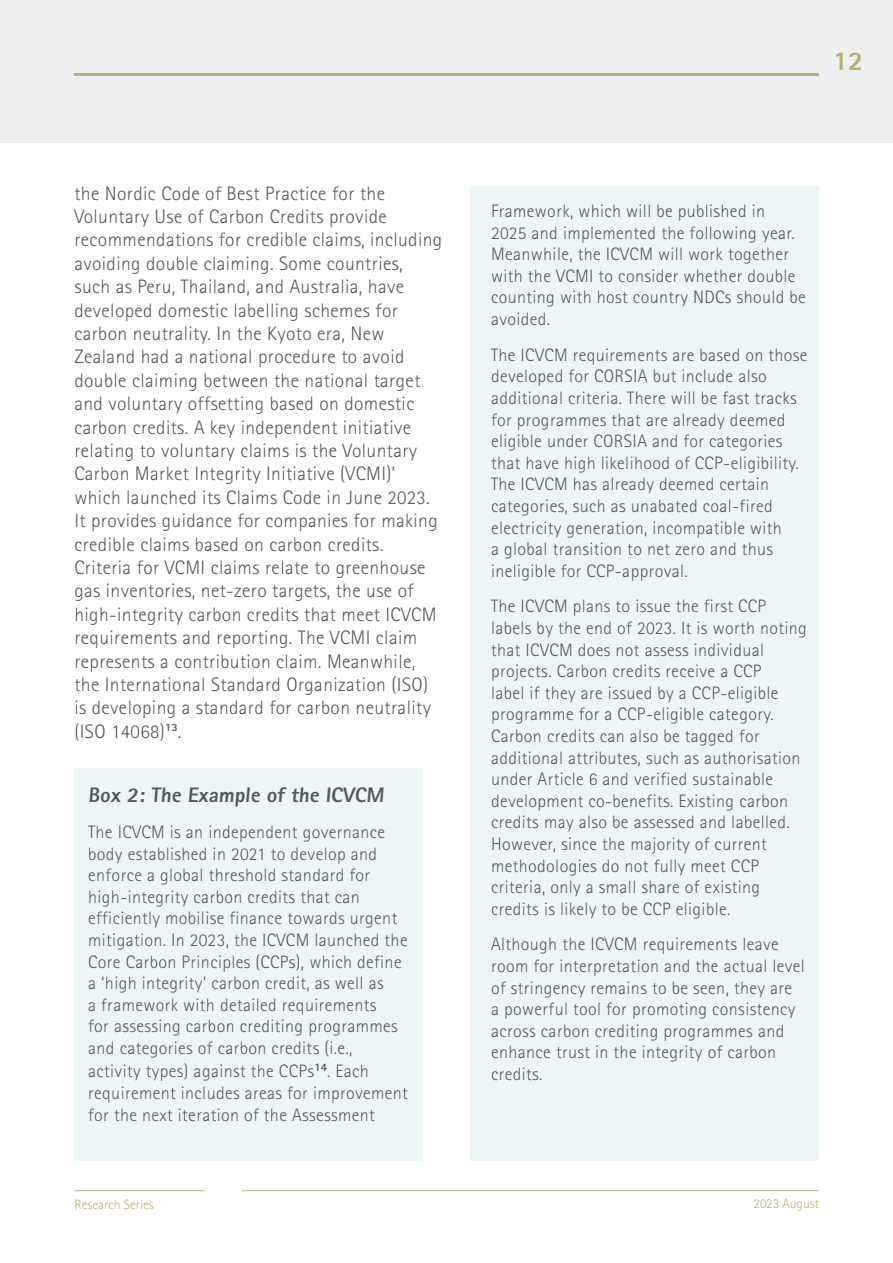
<style>
.page{position:relative;width:893px;height:1263px;background:#fff}
.page>*{position:absolute;margin:0;border:0;box-sizing:border-box;transform-origin:0 0}
.t1{font:800 27px "Rotis Sans Serif Std";color:#baaf75}
.t2{font:800 21px "Rotis Sans Serif Std";color:#57585a}
.t3{font:300 19.5px/23.4px "Rotis Sans Serif Std";letter-spacing:.02em;color:#57585a}
.t4{font:300 18px/21.6px "Rotis Sans Serif Std";letter-spacing:.02em;color:#57585a}
.t5{font:300 13.5px "Rotis Sans Serif Std";color:#baaf75}
</style>
<div class="page">
<div style="left:0;top:0;width:893px;height:142px;background:#edeff0"></div>
<hr style="left:0;top:0;width:1px;height:143px;background:#baaf75">
<hr style="left:74px;top:73px;width:745px;height:3px;background:#baaf75">
<div style="left:470px;top:186px;width:349px;height:975px;background:#edf6f7"></div>
<div style="left:74px;top:769px;width:349px;height:392px;background:#edf6f7"></div>
<hr style="left:74px;top:1190px;width:131px;height:1px;background:#baaf75">
<hr style="left:242px;top:1190px;width:577px;height:1px;background:#baaf75">
<p class="t1" style="left:833px;top:44px;width:32px">12</p>
<p class="t3" style="left:74px;top:181px;width:369px">the Nordic Code of Best Practice for the Voluntary Use of Carbon Credits provide recommendations for credible claims, including avoiding double claiming. Some countries, such as Peru, Thailand, and Australia, have developed domestic labelling schemes for carbon neutrality. In the Kyoto era, New Zealand had a national procedure to avoid double claiming between the national target and voluntary offsetting based on domestic carbon credits. A key independent initiative relating to voluntary claims is the Voluntary Carbon Market Integrity Initiative (VCMI)’ which launched its Claims Code in June 2023.<br>It provides guidance for companies for making credible claims based on carbon credits.<br>Criteria for VCMI claims relate to greenhouse gas inventories, net-zero targets, the use of high-integrity carbon credits that meet ICVCM requirements and reporting. The VCMI claim represents a contribution claim. Meanwhile, the International Standard Organization (ISO) is developing a standard for carbon neutrality (ISO 14068)<sup>13</sup>.</p>
<p class="t2" style="left:88px;top:782px;width:300px">Box 2: The Example of the ICVCM</p>
<p class="t4" style="left:88px;top:821px;width:321px">The ICVCM is an independent governance body established in 2021 to develop and enforce a global threshold standard for high-integrity carbon credits that can efficiently mobilise finance towards urgent mitigation. In 2023, the ICVCM launched the Core Carbon Principles (CCPs), which define a ‘high integrity’ carbon credit, as well as<br>a framework with detailed requirements<br>for assessing carbon crediting programmes and categories of carbon credits (i.e.,</p>
<p class="t4" style="left:88px;top:1060px;width:321px">activity types) against the CCPs<sup>14</sup>. Each requirement includes areas for improvement for the next iteration of the Assessment</p>
<p class="t4" style="left:491px;top:200px;width:316px">Framework, which will be published in<br>2025 and implemented the following year.<br>Meanwhile, the ICVCM will work together with the VCMI to consider whether double counting with host country NDCs should be avoided.</p>
<p class="t4" style="left:491px;top:344px;width:318px">The ICVCM requirements are based on those developed for CORSIA but include also additional criteria. There will be fast tracks for programmes that are already deemed eligible under CORSIA and for categories that have high likelihood of CCP-eligibility.<br>The ICVCM has already deemed certain categories, such as unabated coal-fired electricity generation, incompatible with<br>a global transition to net zero and thus ineligible for CCP-approval.</p>
<p class="t4" style="left:491px;top:595px;width:317px">The ICVCM plans to issue the first CCP labels by the end of 2023. It is worth noting that ICVCM does not assess individual projects. Carbon credits receive a CCP<br>label if they are issued by a CCP-eligible programme for a CCP-eligible category.<br>Carbon credits can also be tagged for additional attributes, such as authorisation under Article 6 and verified sustainable development co-benefits. Existing carbon credits may also be assessed and labelled.<br>However, since the majority of current methodologies do not fully meet CCP criteria, only a small share of existing credits is likely to be CCP eligible.</p>
<p class="t4" style="left:491px;top:933px;width:315px">Although the ICVCM requirements leave room for interpretation and the actual level of stringency remains to be seen, they are<br>a powerful tool for promoting consistency across carbon crediting programmes and enhance trust in the integrity of carbon credits.</p>
<p class="t5" style="left:74px;top:1197px;width:81px">Research Series</p>
<p class="t5" style="left:753px;top:1195px;width:67px">2023 August</p>
</div>
